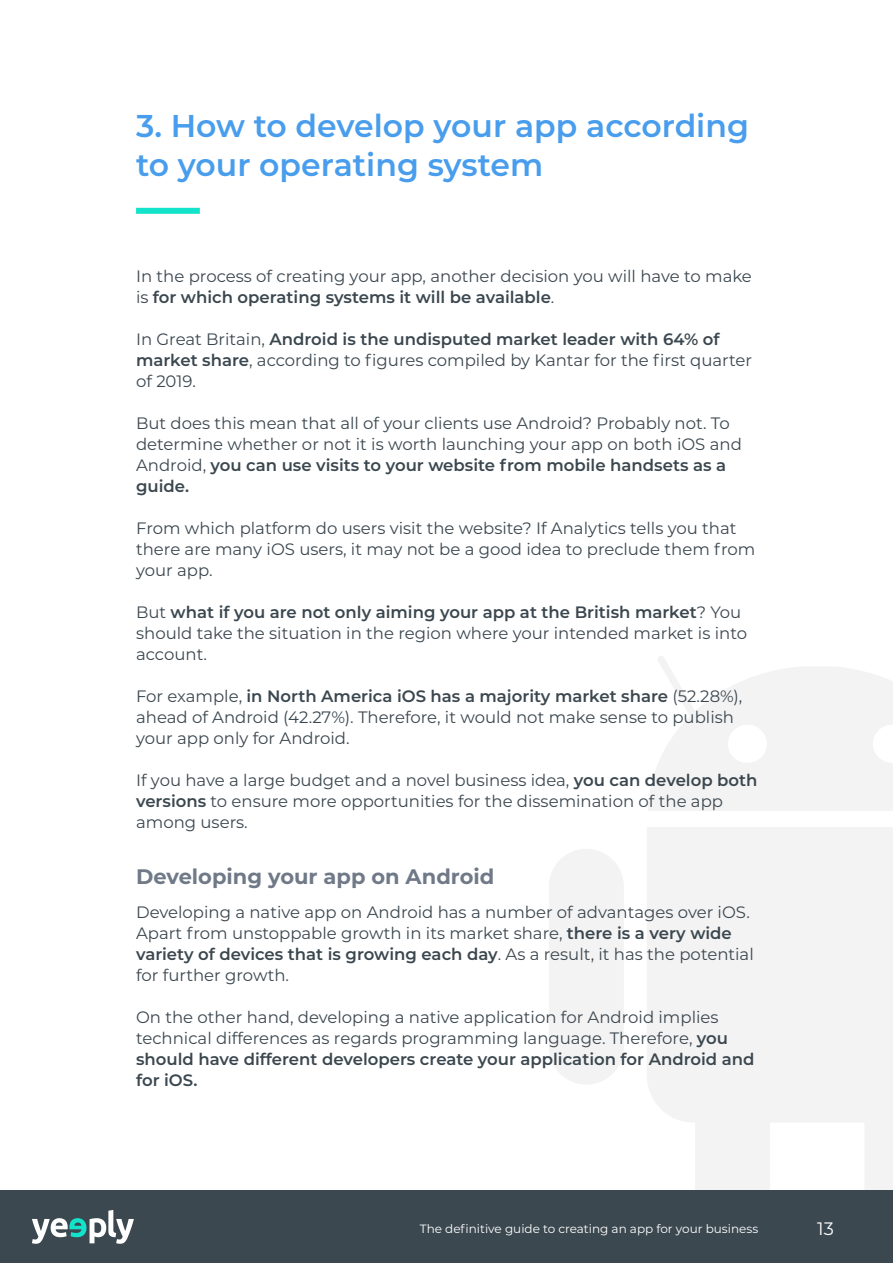
<style>
.page{position:relative;width:893px;height:1263px;background:#fff}
.page>*{position:absolute;margin:0;border:0;box-sizing:border-box;transform-origin:0 0}
.t1{font:600 31.5px/39px "Montserrat";color:#499ded}
.t2{font:700 21px "Montserrat";color:#707987}
.t3{font:18px "Montserrat";color:#fff}
.t4{font:16.5px/21px "Montserrat";color:#3b474f}
.t5{font:12px "Montserrat";color:#fff}
.s1{font-weight:600}
</style>
<div class="page">
<svg style="left:647px;top:827px;width:246px;height:364px;fill:#f3f3f3"></svg>
<div style="left:549px;top:849px;width:75px;height:236px;background:#f3f3f3;border-radius:38px"></div>
<svg style="left:648px;top:656px;width:245px;height:155px"></svg>
<div style="left:136px;top:208px;width:64px;height:6px;background:#14e3cc"></div>
<div style="left:0;top:1191px;width:893px;height:72px;background:#3b4850"></div>
<svg style="left:32px;top:1210px;width:102px;height:34px"></svg>
<h1 class="t1" style="left:136px;top:105px;width:614px">3. How to develop your app according to your operating system</h1>
<p class="t4" style="left:136px;top:265px;width:617px">In the process of creating your app, another decision you will have to make is <span class="s1">for which operating systems it will be available</span>.</p>
<p class="t4" style="left:136px;top:328px;width:617px">In Great Britain, <span class="s1">Android is the undisputed market leader with 64% of market share</span>, according to figures compiled by Kantar for the first quarter of 2019.</p>
<p class="t4" style="left:136px;top:412px;width:607px">But does this mean that all of your clients use Android? Probably not. To determine whether or not it is worth launching your app on both iOS and Android, <span class="s1">you can use visits to your website from mobile handsets as a guide.</span></p>
<p class="t4" style="left:136px;top:517px;width:621px">From which platform do users visit the website? If Analytics tells you that there are many iOS users, it may not be a good idea to preclude them from your app.</p>
<p class="t4" style="left:136px;top:601px;width:612px">But <span class="s1">what if you are not only aiming your app at the British market</span>? You should take the situation in the region where your intended market is into account.</p>
<p class="t4" style="left:136px;top:685px;width:608px">For example, <span class="s1">in North America iOS has a majority market share</span> (52.28%), ahead of Android (42.27%). Therefore, it would not make sense to publish your app only for Android.</p>
<p class="t4" style="left:136px;top:769px;width:623px">If you have a large budget and a novel business idea, <span class="s1">you can develop both versions</span> to ensure more opportunities for the dissemination of the app among users.</p>
<p class="t2" style="left:136px;top:862px;width:360px">Developing your app on Android</p>
<p class="t4" style="left:136px;top:901px;width:619px">Developing a native app on Android has a number of advantages over iOS.<br>Apart from unstoppable growth in its market share, <span class="s1">there is a very wide variety of devices that is growing each day</span>. As a result, it has the potential for further growth.</p>
<p class="t4" style="left:136px;top:1006px;width:620px">On the other hand, developing a native application for Android implies technical differences as regards programming language. Therefore, <span class="s1">you should have different developers create your application for Android and for iOS.</span></p>
<p class="t5" style="left:420px;top:1220px;width:340px">The definitive guide to creating an app for your business</p>
<p class="t3" style="left:817px;top:1216px;width:18px">13</p>
</div>
